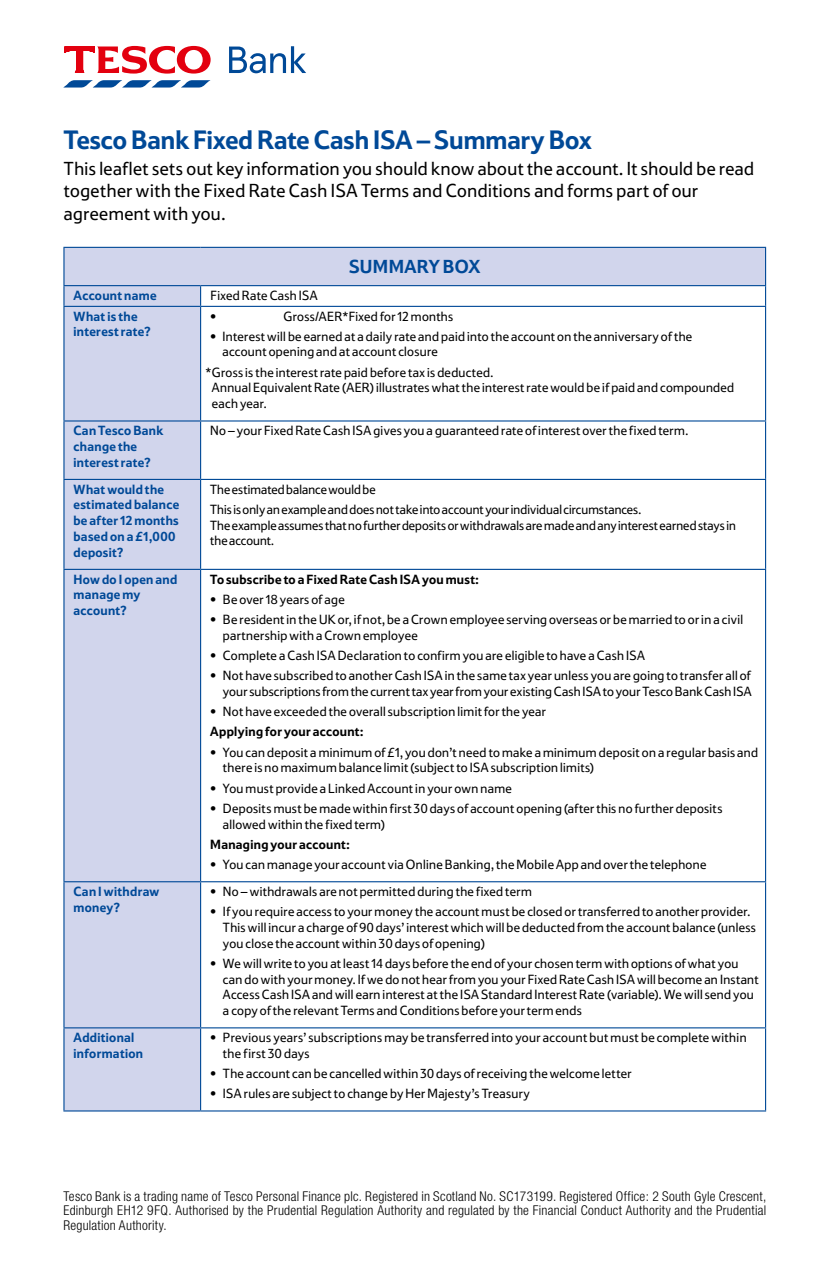
<style>
.page{position:relative;width:830px;height:1276px;background:#fff}
.page>*{position:absolute;margin:0;border:0;box-sizing:border-box;transform-origin:0 0}
.t1{font:700 27px "Tesco Display";color:#004997}
.t2{font:19.12px/22.5px "Tesco Display";letter-spacing:.025em;color:#000}
.t3{font:700 19.12px "Tesco Display";letter-spacing:.015em;color:#004997}
.t4{font:13.5px/15.8px "Tesco Display";letter-spacing:.02em;color:#000}
.t5{font:300 condensed 13.5px/14.6px "Helvetica Neue";letter-spacing:.02em;color:#000;text-align:justify}
.t6{font:700 13.5px/15.8px "Tesco Display";letter-spacing:.02em;color:#004997}
.t7{font:700 13.5px "Tesco Display";letter-spacing:.02em;color:#000}
</style>
<div class="page">
<div style="left:64px;top:248px;width:700px;height:862px;background:#d1d5ec"></div>
<svg style="left:201px;top:286px;width:563px;height:824px"></svg>
<hr style="left:63px;top:248px;width:1px;height:37px;background:#004997">
<hr style="left:63px;top:247px;width:137px;height:1px;background:#004997">
<hr style="left:200px;top:247px;width:565px;height:1px;background:#004997">
<hr style="left:764px;top:248px;width:1px;height:37px;background:#004997">
<svg style="left:63px;top:286px;width:1px;height:20px"></svg>
<hr style="left:63px;top:285px;width:137px;height:1px;background:#004997">
<svg style="left:200px;top:286px;width:1px;height:20px"></svg>
<hr style="left:200px;top:285px;width:565px;height:1px;background:#004997">
<hr style="left:63px;top:307px;width:1px;height:113px;background:#004997">
<hr style="left:63px;top:306px;width:137px;height:1px;background:#004997">
<hr style="left:200px;top:307px;width:1px;height:113px;background:#004997">
<hr style="left:200px;top:306px;width:565px;height:1px;background:#004997">
<hr style="left:764px;top:307px;width:1px;height:113px;background:#004997">
<hr style="left:63px;top:421px;width:1px;height:58px;background:#004997">
<hr style="left:63px;top:420px;width:137px;height:1px;background:#004997">
<hr style="left:200px;top:421px;width:1px;height:58px;background:#004997">
<hr style="left:200px;top:420px;width:565px;height:1px;background:#004997">
<hr style="left:764px;top:421px;width:1px;height:58px;background:#004997">
<hr style="left:63px;top:480px;width:1px;height:89px;background:#004997">
<hr style="left:63px;top:479px;width:137px;height:1px;background:#004997">
<hr style="left:200px;top:480px;width:1px;height:89px;background:#004997">
<hr style="left:200px;top:479px;width:565px;height:1px;background:#004997">
<hr style="left:764px;top:480px;width:1px;height:89px;background:#004997">
<hr style="left:63px;top:570px;width:1px;height:311px;background:#004997">
<hr style="left:63px;top:569px;width:137px;height:1px;background:#004997">
<hr style="left:200px;top:570px;width:1px;height:311px;background:#004997">
<hr style="left:200px;top:569px;width:565px;height:1px;background:#004997">
<hr style="left:764px;top:570px;width:1px;height:311px;background:#004997">
<hr style="left:63px;top:882px;width:1px;height:145px;background:#004997">
<hr style="left:63px;top:1028px;width:1px;height:82px;background:#004997">
<hr style="left:63px;top:881px;width:137px;height:1px;background:#004997">
<hr style="left:63px;top:1027px;width:137px;height:1px;background:#004997">
<hr style="left:63px;top:1110px;width:137px;height:1px;background:#004997">
<hr style="left:200px;top:882px;width:1px;height:145px;background:#004997">
<hr style="left:200px;top:1028px;width:1px;height:82px;background:#004997">
<hr style="left:200px;top:881px;width:565px;height:1px;background:#004997">
<hr style="left:764px;top:882px;width:1px;height:145px;background:#004997">
<hr style="left:764px;top:1028px;width:1px;height:82px;background:#004997">
<hr style="left:200px;top:1027px;width:565px;height:1px;background:#004997">
<hr style="left:200px;top:1110px;width:565px;height:1px;background:#004997">
<svg style="left:65px;top:46px;width:145px;height:28px"></svg>
<svg style="left:63px;top:80px;width:147px;height:8px"></svg>
<svg style="left:229px;top:46px;width:77px;height:27px"></svg>
<h1 class="t1" style="left:64px;top:124px;width:529px">Tesco Bank Fixed Rate Cash ISA – Summary Box</h1>
<h2 class="t2" style="left:64px;top:156px;width:691px">This leaflet sets out key information you should know about the account. It should be read together with the Fixed Rate Cash ISA Terms and Conditions and forms part of our agreement with you.</h2>
<h2 class="t3" style="left:349px;top:255px;width:133px">SUMMARY BOX</h2>
<p class="t6" style="left:73px;top:287px;width:84px">Account name</p>
<p class="t4" style="left:210px;top:287px;width:109px">Fixed Rate Cash ISA</p>
<p class="t6" style="left:73px;top:308px;width:79px">What is the interest rate?</p>
<p class="t4" style="left:210px;top:308px;width:8px">•</p>
<p class="t4" style="left:283px;top:308px;width:171px">Gross/AER*Fixed for 12 months</p>
<p class="t4" style="left:222px;top:328px;width:471px;text-indent:-12px">• Interest will be earned at a daily rate and paid into the account on the anniversary of the account opening and at account closure</p>
<p class="t4" style="left:212px;top:364px;width:523px;text-indent:-6px">*Gross is the interest rate paid before tax is deducted.<br>Annual Equivalent Rate (AER) illustrates what the interest rate would be if paid and compounded each year.</p>
<p class="t6" style="left:73px;top:422px;width:91px">Can Tesco Bank change the interest rate?</p>
<p class="t4" style="left:210px;top:422px;width:479px">No – your Fixed Rate Cash ISA gives you a guaranteed rate of interest over the fixed term.</p>
<p class="t6" style="left:73px;top:481px;width:107px">What would the estimated balance be after 12 months based on a £1,000 deposit?</p>
<p class="t4" style="left:210px;top:478px;width:432px;line-height:20.2px">The estimated balance would be<br>This is only an example and does not take into account your individual circumstances.</p>
<p class="t4" style="left:210px;top:517px;width:527px">The example assumes that no further deposits or withdrawals are made and any interest earned stays in the account.</p>
<p class="t6" style="left:73px;top:571px;width:105px">How do I open and manage my account?</p>
<p class="t7" style="left:210px;top:571px;width:270px">To subscribe to a Fixed Rate Cash ISA you must:</p>
<p class="t4" style="left:210px;top:591px;width:136px">• Be over 18 years of age</p>
<p class="t4" style="left:223px;top:611px;width:521px;text-indent:-13px">• Be resident in the UK or, if not, be a Crown employee serving overseas or be married to or in a civil partnership with a Crown employee</p>
<p class="t4" style="left:210px;top:647px;width:436px">• Complete a Cash ISA Declaration to confirm you are eligible to have a Cash ISA</p>
<p class="t4" style="left:210px;top:667px;width:542px;text-align:right">• Not have subscribed to another Cash ISA in the same tax year unless you are going to transfer all of your subscriptions from the current tax year from your existing Cash ISA to your Tesco Bank Cash ISA</p>
<p class="t4" style="left:210px;top:703px;width:337px">• Not have exceeded the overall subscription limit for the year</p>
<p class="t7" style="left:210px;top:724px;width:155px">Applying for your account:</p>
<p class="t4" style="left:223px;top:744px;width:536px;text-indent:-13px">• You can deposit a minimum of £1, you don’t need to make a minimum deposit on a regular basis and there is no maximum balance limit (subject to ISA subscription limits)</p>
<p class="t4" style="left:210px;top:780px;width:303px">• You must provide a Linked Account in your own name</p>
<p class="t4" style="left:223px;top:800px;width:501px;text-indent:-13px">• Deposits must be made within first 30 days of account opening (after this no further deposits allowed within the fixed term)</p>
<p class="t7" style="left:210px;top:836px;width:141px">Managing your account:</p>
<p class="t4" style="left:210px;top:856px;width:497px">• You can manage your account via Online Banking, the Mobile App and over the telephone</p>
<p class="t6" style="left:73px;top:883px;width:87px">Can I withdraw money?</p>
<p class="t4" style="left:210px;top:883px;width:323px">• No – withdrawals are not permitted during the fixed term</p>
<p class="t4" style="left:223px;top:903px;width:534px;text-indent:-13px">• If you require access to your money the account must be closed or transferred to another provider.<br>This will incur a charge of 90 days’ interest which will be deducted from the account balance (unless you close the account within 30 days of opening)</p>
<p class="t4" style="left:223px;top:955px;width:537px;text-indent:-13px">• We will write to you at least 14 days before the end of your chosen term with options of what you can do with your money. If we do not hear from you your Fixed Rate Cash ISA will become an Instant Access Cash ISA and will earn interest at the ISA Standard Interest Rate (variable). We will send you a copy of the relevant Terms and Conditions before your term ends</p>
<p class="t6" style="left:73px;top:1029px;width:71px">Additional information</p>
<p class="t4" style="left:223px;top:1029px;width:525px;text-indent:-13px">• Previous years’ subscriptions may be transferred into your account but must be complete within the first 30 days</p>
<p class="t4" style="left:210px;top:1065px;width:423px">• The account can be cancelled within 30 days of receiving the welcome letter</p>
<p class="t4" style="left:210px;top:1085px;width:321px">• ISA rules are subject to change by Her Majesty’s Treasury</p>
<p class="t5" style="left:63px;top:1188px;width:704px">Tesco Bank is a trading name of Tesco Personal Finance plc. Registered in Scotland No. SC173199. Registered Office: 2 South Gyle Crescent, Edinburgh EH12 9FQ. Authorised by the Prudential Regulation Authority and regulated by the Financial Conduct Authority and the Prudential Regulation Authority.</p>
</div>
